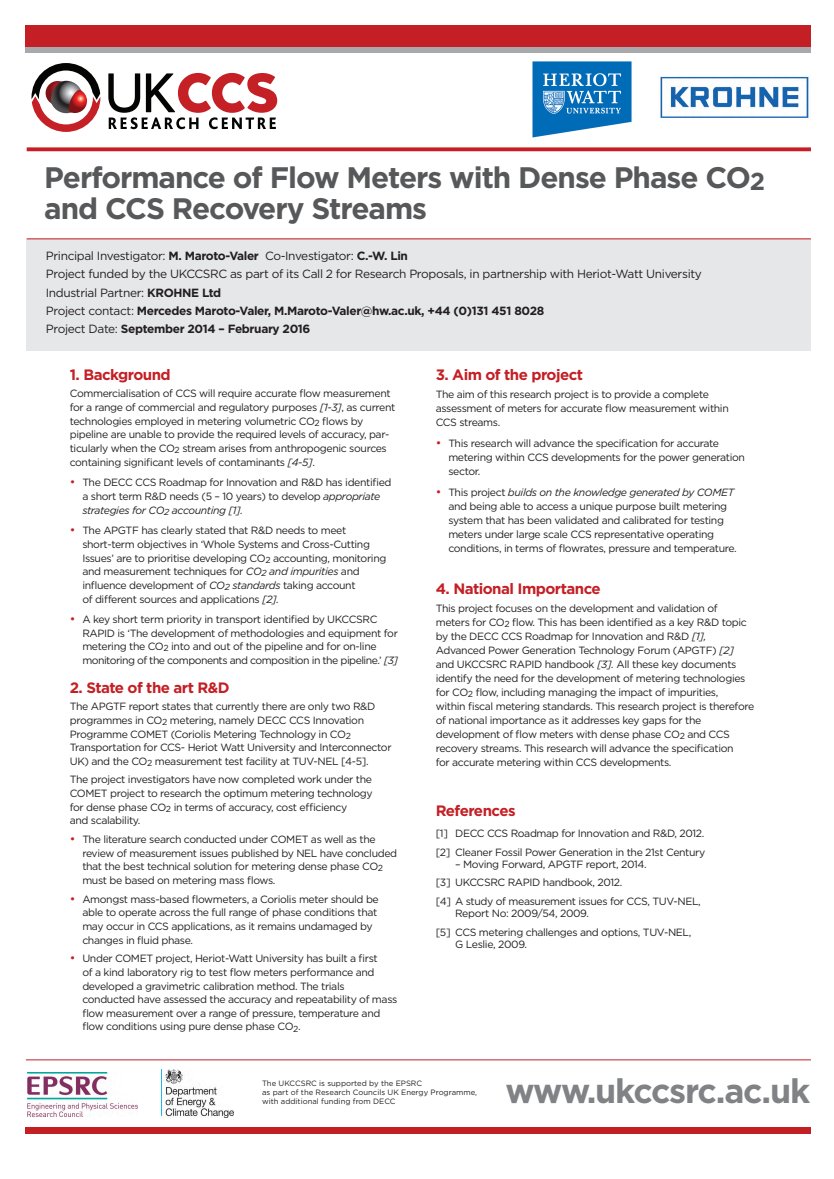
<style>
.page{position:relative;width:834px;height:1179px;background:#fff}
.page>*{position:absolute;margin:0;border:0;box-sizing:border-box;transform-origin:0 0}
.t1{font:700 33.95px "Gotham";letter-spacing:-.04em;color:#808285}
.t2{font:700 29.64px/30.4px "Gotham";letter-spacing:-.035em;color:#57585a}
.t3{font:700 15.05px "Gotham";letter-spacing:-.035em;color:#c41f25}
.t4{font:11.9px/18.1px "Gotham";letter-spacing:-.03em;color:#231f20}
.t5{font:10.5px/13.6px "Gotham";letter-spacing:-.035em;color:#231f20}
.t6{font:7.7px/9.2px "Gotham";color:#231f20}
.s1{font-size:24.5px}
.s2{font-weight:700}
.s3{font-style:italic}
.s4{font-size:11.9px;color:#c41f25}
</style>
<div class="page">
<div style="left:27px;top:239px;width:783px;height:111px;background:#e6e7e9"></div>
<svg style="left:27px;top:147px;width:783px;height:4px;background:#c9353a"></svg>
<hr style="left:27px;top:238px;width:783px;height:1px;background:#c41f25">
<svg style="left:108px;top:73px;width:169px;height:56px"></svg>
<svg style="left:31px;top:63px;width:69px;height:69px"></svg>
<div style="left:25px;top:25px;width:785px;height:22px;background:#c41f25"></div>
<div style="left:25px;top:47px;width:785px;height:6px;background:#a8a9ad"></div>
<div style="left:25px;top:1127px;width:785px;height:7px;background:#c41f25"></div>
<hr style="left:26px;top:1059px;width:784px;height:1px;background:#c41f25">
<img style="left:27px;top:1072px;width:110px;height:44px">
<img style="left:161px;top:1070px;width:72px;height:47px">
<img style="left:532px;top:61px;width:100px;height:77px">
<img style="left:660px;top:76px;width:149px;height:42px">
<h2 class="t2" style="left:44px;top:165px;width:722px">Performance of Flow Meters with Dense Phase CO<span class="s1">2 </span>and CCS Recovery Streams</h2>
<p class="t4" style="left:46px;top:248px;width:657px">Principal Investigator: <span class="s2">M. Maroto-Valer</span> Co-Investigator: <span class="s2">C.-W. Lin<br></span>Project funded by the UKCCSRC as part of its Call 2 for Research Proposals, in partnership with Heriot-Watt University Industrial Partner: <span class="s2">KROHNE Ltd<br></span>Project contact: <span class="s2">Mercedes Maroto-Valer, M.Maroto-Valer@hw.ac.uk, +44 (0)131 451 8028<br></span>Project Date: <span class="s2">September 2014 – February 2016</span></p>
<h3 class="t3" style="left:70px;top:369px;width:102px">1. Background</h3>
<p class="t5" style="left:70px;top:388px;width:327px">Commercialisation of CCS will require accurate flow measurement for a range of commercial and regulatory purposes <span class="s3">[1-3]</span>, as current technologies employed in metering volumetric CO<sub>2</sub> flows by pipeline are unable to provide the required levels of accuracy, par&shy;ticularly when the CO<sub>2</sub> stream arises from anthropogenic sources containing significant levels of contaminants <span class="s3">[4-5]</span>.</p>
<p class="t5" style="left:82px;top:477px;width:311px;text-indent:-13px"><span class="s4">•</span> The DECC CCS Roadmap for Innovation and R&amp;D has identified a short term R&amp;D needs (5 – 10 years) to develop <span class="s3">appropriate strategies for CO</span><sub>2</sub> <span class="s3">accounting [1].</span></p>
<p class="t5" style="left:82px;top:524px;width:305px;text-indent:-13px"><span class="s4">•</span> The APGTF has clearly stated that R&amp;D needs to meet short-term objectives in ‘Whole Systems and Cross-Cutting Issues’ are to prioritise developing CO<sub>2</sub> accounting, monitoring and measurement techniques for <span class="s3">CO</span><sub>2</sub> <span class="s3">and impurities</span> and influence development of <span class="s3">CO</span><sub>2</sub> <span class="s3">standards</span> taking account<br>of different sources and applications <span class="s3">[2].</span></p>
<p class="t5" style="left:82px;top:613px;width:317px;text-indent:-13px"><span class="s4">•</span> A key short term priority in transport identified by UKCCSRC RAPID is ‘The development of methodologies and equipment for metering the CO<sub>2</sub> into and out of the pipeline and for on-line monitoring of the components and composition in the pipeline.’ <span class="s3">[3]</span></p>
<h3 class="t3" style="left:70px;top:682px;width:161px">2. State of the art R&amp;D</h3>
<p class="t5" style="left:70px;top:700px;width:323px">The APGTF report states that currently there are only two R&amp;D programmes in CO<sub>2</sub> metering, namely DECC CCS Innovation Programme COMET (Coriolis Metering Technology in CO<sub>2<br></sub>Transportation for CCS- Heriot Watt University and Interconnector UK) and the CO<sub>2</sub> measurement test facility at TUV-NEL [4-5].</p>
<p class="t5" style="left:70px;top:774px;width:304px">The project investigators have now completed work under the COMET project to research the optimum metering technology for dense phase CO<sub>2</sub> in terms of accuracy, cost efficiency<br>and scalability.</p>
<p class="t5" style="left:82px;top:833px;width:316px;text-indent:-13px"><span class="s4">•</span> The literature search conducted under COMET as well as the review of measurement issues published by NEL have concluded that the best technical solution for metering dense phase CO<sub>2 </sub>must be based on metering mass flows.</p>
<p class="t5" style="left:82px;top:893px;width:298px;text-indent:-13px"><span class="s4">•</span> Amongst mass-based flowmeters, a Coriolis meter should be able to operate across the full range of phase conditions that may occur in CCS applications, as it remains undamaged by changes in fluid phase.</p>
<p class="t5" style="left:82px;top:952px;width:316px;text-indent:-13px"><span class="s4">•</span> Under COMET project, Heriot-Watt University has built a first<br>of a kind laboratory rig to test flow meters performance and developed a gravimetric calibration method. The trials conducted have assessed the accuracy and repeatability of mass flow measurement over a range of pressure, temperature and flow conditions using pure dense phase CO<sub>2</sub>.</p>
<h3 class="t3" style="left:435px;top:369px;width:149px">3. Aim of the project</h3>
<p class="t5" style="left:435px;top:388px;width:294px;line-height:14px">The aim of this research project is to provide a complete assessment of meters for accurate flow measurement within<br>CCS streams.</p>
<p class="t5" style="left:448px;top:437px;width:298px;line-height:14px;text-indent:-13px"><span class="s4">•</span> This research will advance the specification for accurate metering within CCS developments for the power generation sector.</p>
<p class="t5" style="left:448px;top:486px;width:290px;line-height:14px;text-indent:-13px"><span class="s4">•</span> This project <span class="s3">builds on the knowledge generated by COMET </span>and being able to access a unique purpose built metering system that has been validated and calibrated for testing meters under large scale CCS representative operating conditions, in terms of flowrates, pressure and temperature.</p>
<h3 class="t3" style="left:435px;top:583px;width:166px">4. National Importance</h3>
<p class="t5" style="left:435px;top:602px;width:320px;line-height:14px">This project focuses on the development and validation of meters for CO<sub>2</sub> flow. This has been identified as a key R&amp;D topic by the DECC CCS Roadmap for Innovation and R&amp;D <span class="s3">[1], </span>Advanced Power Generation Technology Forum (APGTF) <span class="s3">[2] </span>and UKCCSRC RAPID handbook <span class="s3">[3].</span> All these key documents identify the need for the development of metering technologies for CO<sub>2</sub> flow, including managing the impact of impurities,<br>within fiscal metering standards. This research project is therefore of national importance as it addresses key gaps for the development of flow meters with dense phase CO<sub>2</sub> and CCS recovery streams. This research will advance the specification<br>for accurate metering within CCS developments.</p>
<h3 class="t3" style="left:435px;top:805px;width:81px">References</h3>
<p class="t5" style="left:435px;top:824px;width:271px;line-height:18.8px">[1] DECC CCS Roadmap for Innovation and R&amp;D, 2012. [2] Cleaner Fossil Power Generation in the 21st Century</p>
<p class="t5" style="left:435px;top:855px;width:266px;line-height:18.9px;text-indent:19px">– Moving Forward, APGTF report, 2014.<br>[3] UKCCSRC RAPID handbook, 2012.<br>[4] A study of measurement issues for CCS, TUV-NEL,</p>
<p class="t5" style="left:435px;top:905px;width:257px;line-height:18.8px;text-indent:19px">Report No: 2009/54, 2009.<br>[5] CCS metering challenges and options, TUV-NEL,</p>
<p class="t5" style="left:455px;top:938px;width:73px">G Leslie, 2009.</p>
<p class="t6" style="left:262px;top:1079px;width:216px">The UKCCSRC is supported by the EPSRC<br>as part of the Research Councils UK Energy Programme, with additional funding from DECC</p>
<h1 class="t1" style="left:505px;top:1079px;width:306px">www.ukccsrc.ac.uk</h1>
</div>
